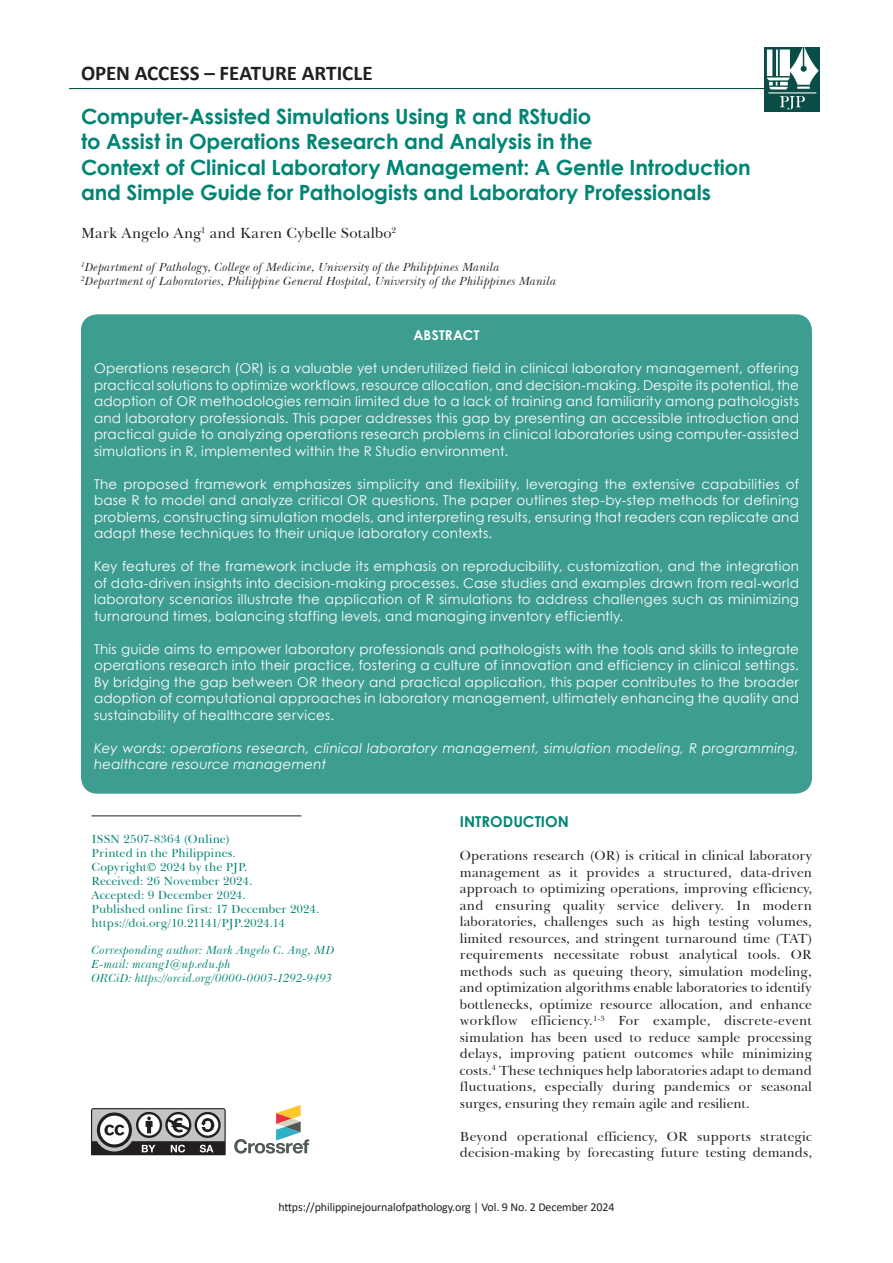
<style>
.page{position:relative;width:893px;height:1263px;background:#fff}
.page>*{position:absolute;margin:0;border:0;box-sizing:border-box;transform-origin:0 0}
.t1{font:700 21px/25.5px "Century Gothic";letter-spacing:-.005em;color:#008575}
.t2{font:700 21px "Calibri";color:#231f20}
.t3{font:15px "Baskerville BT";letter-spacing:.005em;color:#231f20}
.t4{font:700 15px "Century Gothic";color:#008575}
.t5{font:13.5px/16.5px "Century Gothic";letter-spacing:.015em;color:#fff;text-align:justify}
.t6{font:13.5px/16.5px "Baskerville BT";letter-spacing:.005em;color:#231f20;text-align:justify}
.t7{font:italic 13.5px/16.5px "Century Gothic";letter-spacing:.015em;color:#fff}
.t8{font:700 13.5px "Century Gothic";letter-spacing:.02em;color:#fff}
.t9{font:12px/13.8px "Baskerville BT";letter-spacing:.005em;color:#008575}
.t10{font:italic 12px/13.8px "Baskerville BT";letter-spacing:.02em;color:#231f20}
.t11{font:italic 12px/13.8px "Baskerville BT";letter-spacing:.01em;color:#008575}
.t12{font:12px "Calibri";letter-spacing:-.01em;color:#231f20}
</style>
<div class="page">
<div style="left:81px;top:314px;width:731px;height:480px;background:#3d9d90;border-radius:16px"></div>
<hr style="left:92px;top:815px;width:209px;height:1px;background:#231f20">
<hr style="left:69px;top:88px;width:702px;height:1px;background:#0a4c45">
<svg style="left:91px;top:1108px;width:135px;height:47px"></svg>
<svg style="left:234px;top:1105px;width:75px;height:48px"></svg>
<img style="left:765px;top:48px;width:55px;height:64px">
<h1 class="t2" style="left:81px;top:58px;width:293px">OPEN ACCESS – FEATURE ARTICLE</h1>
<p class="t1" style="left:81px;top:102px;width:671px">Computer-Assisted Simulations Using R and RStudio<br>to Assist in Operations Research and Analysis in the<br>Context of Clinical Laboratory Management: A Gentle Introduction and Simple Guide for Pathologists and Laboratory Professionals</p>
<p class="t3" style="left:81px;top:224px;width:317px">Mark Angelo Ang<sup>1</sup> and Karen Cybelle Sotalbo<sup>2</sup></p>
<p class="t10" style="left:81px;top:260px;width:477px"><sup>1</sup>Department of Pathology, College of Medicine, University of the Philippines Manila<br><sup>2</sup>Department of Laboratories, Philippine General Hospital, University of the Philippines Manila</p>
<p class="t8" style="left:413px;top:325px;width:68px">ABSTRACT</p>
<p class="t5" style="left:94px;top:360px;width:706px">Operations research (OR) is a valuable yet underutilized field in clinical laboratory management, offering practical solutions to optimize workflows, resource allocation, and decision-making. Despite its potential, the adoption of OR methodologies remain limited due to a lack of training and familiarity among pathologists and laboratory professionals. This paper addresses this gap by presenting an accessible introduction and practical guide to analyzing operations research problems in clinical laboratories using computer-assisted simulations in R, implemented within the R Studio environment.</p>
<p class="t5" style="left:94px;top:475px;width:706px">The proposed framework emphasizes simplicity and flexibility, leveraging the extensive capabilities of base R to model and analyze critical OR questions. The paper outlines step-by-step methods for defining problems, constructing simulation models, and interpreting results, ensuring that readers can replicate and adapt these techniques to their unique laboratory contexts.</p>
<p class="t5" style="left:94px;top:558px;width:706px">Key features of the framework include its emphasis on reproducibility, customization, and the integration of data-driven insights into decision-making processes. Case studies and examples drawn from real-world laboratory scenarios illustrate the application of R simulations to address challenges such as minimizing turnaround times, balancing staffing levels, and managing inventory efficiently.</p>
<p class="t5" style="left:94px;top:640px;width:706px">This guide aims to empower laboratory professionals and pathologists with the tools and skills to integrate operations research into their practice, fostering a culture of innovation and efficiency in clinical settings.<br>By bridging the gap between OR theory and practical application, this paper contributes to the broader adoption of computational approaches in laboratory management, ultimately enhancing the quality and sustainability of healthcare services.</p>
<p class="t7" style="left:94px;top:739px;width:706px">Key words: operations research, clinical laboratory management, simulation modeling, R programming, healthcare resource management</p>
<p class="t9" style="left:92px;top:832px;width:229px">ISSN 2507-8364 (Online)<br>Printed in the Philippines.<br>Copyright© 2024 by the PJP.<br>Received: 26 November 2024.<br>Accepted: 9 December 2024.<br>Published online first: 17 December 2024. https://doi.org/10.21141/PJP.2024.14</p>
<p class="t11" style="left:92px;top:943px;width:244px">Corresponding author: Mark Angelo C. Ang, MD<br>E-mail: mcang1@up.edu.ph<br>ORCiD: https://orcid.org/0000-0003-1292-9493</p>
<p class="t4" style="left:460px;top:810px;width:110px">INTRODUCTION</p>
<p class="t6" style="left:460px;top:847px;width:354px">Operations research (OR) is critical in clinical laboratory management as it provides a structured, data-driven approach to optimizing operations, improving efficiency, and ensuring quality service delivery. In modern laboratories, challenges such as high testing volumes, limited resources, and stringent turnaround time (TAT) requirements necessitate robust analytical tools. OR methods such as queuing theory, simulation modeling, and optimization algorithms enable laboratories to identify bottlenecks, optimize resource allocation, and enhance workflow efficiency.<sup>1-3</sup> For example, discrete-event simulation has been used to reduce sample processing delays, improving patient outcomes while minimizing costs.<sup>4</sup> These techniques help laboratories adapt to demand fluctuations, especially during pandemics or seasonal surges, ensuring they remain agile and resilient.</p>
<p class="t6" style="left:460px;top:1128px;width:354px">Beyond operational efficiency, OR supports strategic decision-making by forecasting future testing demands,</p>
<p class="t12" style="left:278px;top:1198px;width:338px">https://philippinejournalofpathology.org | Vol. 9 No. 2 December 2024</p>
</div>
